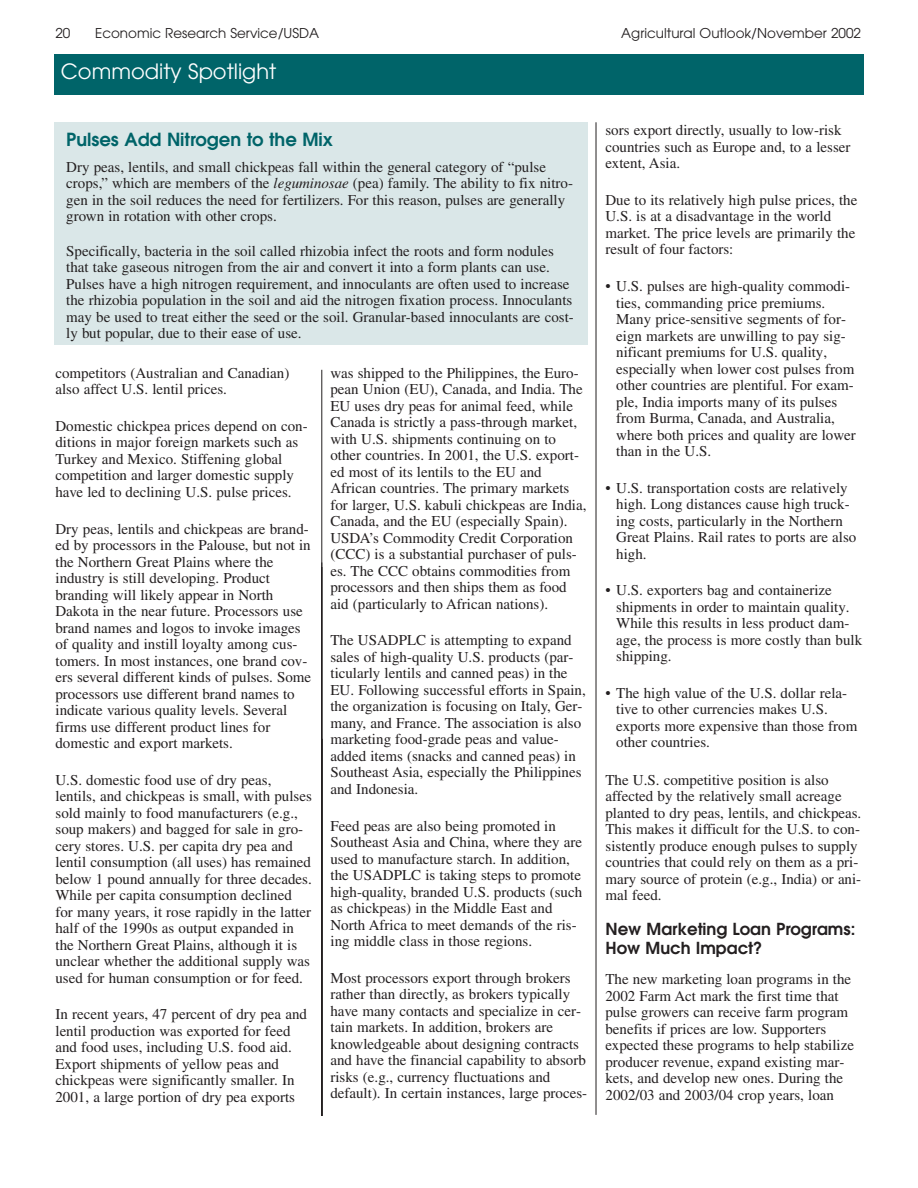
<style>
.page{position:relative;width:918px;height:1188px;background:#fff}
.page>*{position:absolute;margin:0;border:0;box-sizing:border-box;transform-origin:0 0}
.t1{font:21px "Avant Garde";color:#fff}
.t2{font:600 18px "Avant Garde";color:#006469}
.t3{font:600 16.5px/19.5px "Avant Garde";color:#231f20}
.t4{font:15px/16.5px "Times";color:#231f20}
.t5{font:13.5px "Avant Garde";color:#231f20}
.s1{font-style:italic}
</style>
<div class="page">
<hr style="left:596px;top:122px;width:1px;height:993px;background:#231f20">
<div style="left:54px;top:54px;width:810px;height:40px;background:#006469"></div>
<hr style="left:321px;top:370px;width:1px;height:746px;background:#231f20">
<div style="left:54px;top:122px;width:534px;height:223px;background:#dae7e8"></div>
<p class="t5" style="left:56px;top:28px;width:16px">20</p>
<p class="t5" style="left:95px;top:28px;width:226px">Economic Research Service/USDA</p>
<p class="t5" style="left:621px;top:28px;width:241px">Agricultural Outlook/November 2002</p>
<h1 class="t1" style="left:61px;top:63px;width:217px">Commodity Spotlight</h1>
<p class="t2" style="left:66px;top:133px;width:268px">Pulses Add Nitrogen to the Mix</p>
<p class="t4" style="left:66px;top:160px;width:508px">Dry peas, lentils, and small chickpeas fall within the general category of “pulse crops,” which are members of the <span class="s1">leguminosae</span> (pea) family. The ability to fix nitro&shy;gen in the soil reduces the need for fertilizers. For this reason, pulses are generally grown in rotation with other crops.</p>
<p class="t4" style="left:66px;top:244px;width:509px">Specifically, bacteria in the soil called rhizobia infect the roots and form nodules that take gaseous nitrogen from the air and convert it into a form plants can use.<br>Pulses have a high nitrogen requirement, and innoculants are often used to increase the rhizobia population in the soil and aid the nitrogen fixation process. Innoculants may be used to treat either the seed or the soil. Granular-based innoculants are cost&shy;ly but popular, due to their ease of use.</p>
<p class="t4" style="left:56px;top:366px;width:235px">competitors (Australian and Canadian) also affect U.S. lentil prices.</p>
<p class="t4" style="left:56px;top:419px;width:254px">Domestic chickpea prices depend on con&shy;ditions in major foreign markets such as Turkey and Mexico. Stiffening global competition and larger domestic supply have led to declining U.S. pulse prices.</p>
<p class="t4" style="left:56px;top:522px;width:257px">Dry peas, lentils and chickpeas are brand&shy;ed by processors in the Palouse, but not in the Northern Great Plains where the industry is still developing. Product branding will likely appear in North Dakota in the near future. Processors use brand names and logos to invoke images of quality and instill loyalty among cus&shy;tomers. In most instances, one brand cov&shy;ers several different kinds of pulses. Some processors use different brand names to indicate various quality levels. Several firms use different product lines for domestic and export markets.</p>
<p class="t4" style="left:56px;top:773px;width:258px">U.S. domestic food use of dry peas, lentils, and chickpeas is small, with pulses sold mainly to food manufacturers (e.g., soup makers) and bagged for sale in gro&shy;cery stores. U.S. per capita dry pea and lentil consumption (all uses) has remained below 1 pound annually for three decades.<br>While per capita consumption declined for many years, it rose rapidly in the latter half of the 1990s as output expanded in the Northern Great Plains, although it is unclear whether the additional supply was used for human consumption or for feed.</p>
<p class="t4" style="left:56px;top:1007px;width:253px">In recent years, 47 percent of dry pea and lentil production was exported for feed and food uses, including U.S. food aid.<br>Export shipments of yellow peas and chickpeas were significantly smaller. In 2001, a large portion of dry pea exports</p>
<p class="t4" style="left:330px;top:366px;width:257px">was shipped to the Philippines, the Euro&shy;pean Union (EU), Canada, and India. The EU uses dry peas for animal feed, while Canada is strictly a pass-through market, with U.S. shipments continuing on to other countries. In 2001, the U.S. export&shy;ed most of its lentils to the EU and African countries. The primary markets for larger, U.S. kabuli chickpeas are India, Canada, and the EU (especially Spain).<br>USDA’s Commodity Credit Corporation (CCC) is a substantial purchaser of puls&shy;es. The CCC obtains commodities from processors and then ships them as food aid (particularly to African nations).</p>
<p class="t4" style="left:330px;top:634px;width:257px">The USADPLC is attempting to expand sales of high-quality U.S. products (par&shy;ticularly lentils and canned peas) in the EU. Following successful efforts in Spain, the organization is focusing on Italy, Ger&shy;many, and France. The association is also marketing food-grade peas and value&shy;added items (snacks and canned peas) in Southeast Asia, especially the Philippines and Indonesia.</p>
<p class="t4" style="left:330px;top:819px;width:253px">Feed peas are also being promoted in Southeast Asia and China, where they are used to manufacture starch. In addition, the USADPLC is taking steps to promote high-quality, branded U.S. products (such as chickpeas) in the Middle East and North Africa to meet demands of the ris&shy;ing middle class in those regions.</p>
<p class="t4" style="left:330px;top:971px;width:258px">Most processors export through brokers rather than directly, as brokers typically have many contacts and specialize in cer&shy;tain markets. In addition, brokers are knowledgeable about designing contracts and have the financial capability to absorb risks (e.g., currency fluctuations and default). In certain instances, large proces-</p>
<p class="t4" style="left:605px;top:124px;width:247px">sors export directly, usually to low-risk countries such as Europe and, to a lesser extent, Asia.</p>
<p class="t4" style="left:605px;top:193px;width:253px">Due to its relatively high pulse prices, the U.S. is at a disadvantage in the world market. The price levels are primarily the result of four factors:</p>
<p class="t4" style="left:616px;top:279px;width:241px;text-indent:-11px">• U.S. pulses are high-quality commodi&shy;ties, commanding price premiums.<br>Many price-sensitive segments of for&shy;eign markets are unwilling to pay sig&shy;nificant premiums for U.S. quality, especially when lower cost pulses from other countries are plentiful. For exam&shy;ple, India imports many of its pulses from Burma, Canada, and Australia, where both prices and quality are lower than in the U.S.</p>
<p class="t4" style="left:616px;top:481px;width:242px;text-indent:-11px">• U.S. transportation costs are relatively high. Long distances cause high truck&shy;ing costs, particularly in the Northern Great Plains. Rail rates to ports are also high.</p>
<p class="t4" style="left:616px;top:583px;width:247px;text-indent:-11px">• U.S. exporters bag and containerize shipments in order to maintain quality.<br>While this results in less product dam&shy;age, the process is more costly than bulk shipping.</p>
<p class="t4" style="left:616px;top:686px;width:243px;text-indent:-11px">• The high value of the U.S. dollar rela&shy;tive to other currencies makes U.S. exports more expensive than those from other countries.</p>
<p class="t4" style="left:605px;top:773px;width:257px">The U.S. competitive position is also affected by the relatively small acreage planted to dry peas, lentils, and chickpeas.<br>This makes it difficult for the U.S. to con&shy;sistently produce enough pulses to supply countries that could rely on them as a pri&shy;mary source of protein (e.g., India) or ani&shy;mal feed.</p>
<p class="t3" style="left:606px;top:921px;width:251px">New Marketing Loan Programs:<br>How Much Impact?</p>
<p class="t4" style="left:606px;top:972px;width:250px">The new marketing loan programs in the 2002 Farm Act mark the first time that pulse growers can receive farm program benefits if prices are low. Supporters expected these programs to help stabilize producer revenue, expand existing mar&shy;kets, and develop new ones. During the 2002/03 and 2003/04 crop years, loan</p>
</div>
